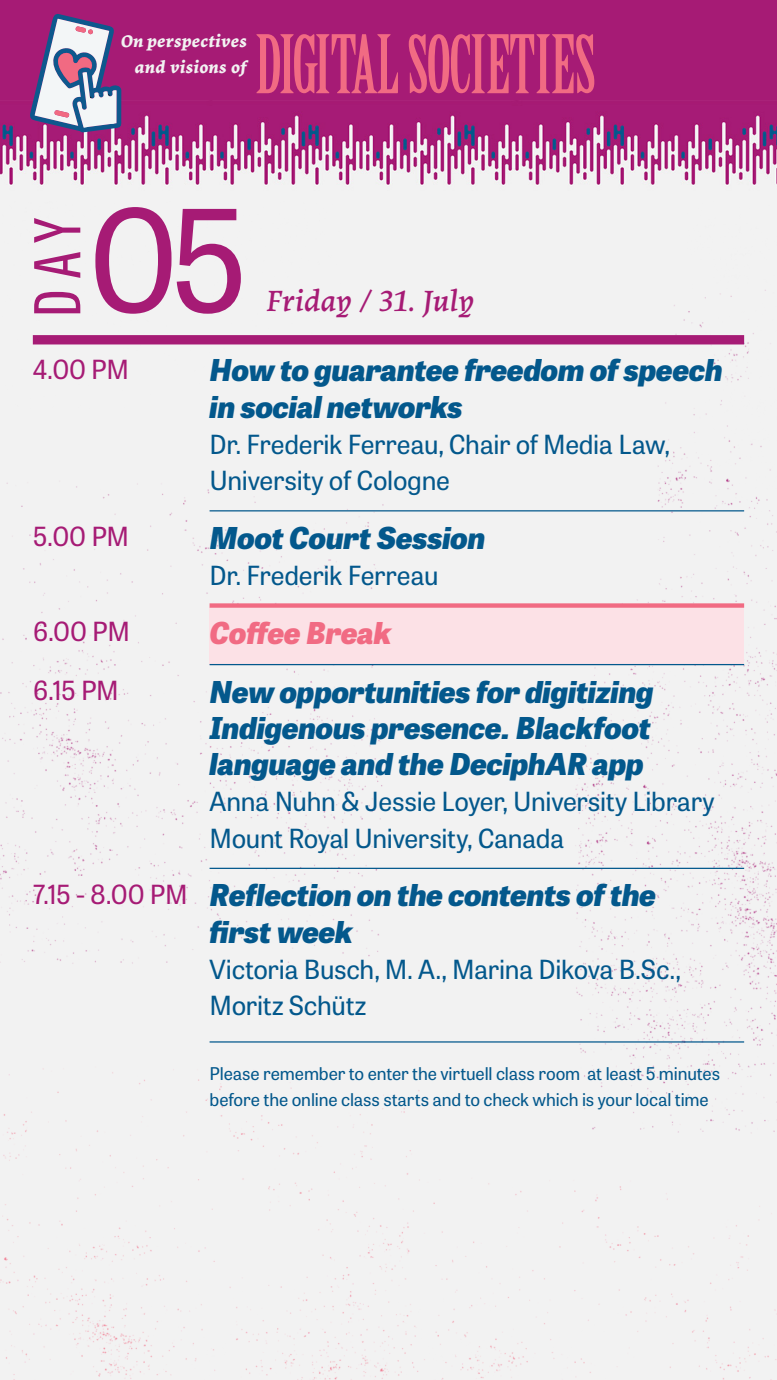
<style>
.page{position:relative;width:777px;height:1380px;background:#fff}
.page>*{position:absolute;margin:0;border:0;box-sizing:border-box;transform-origin:0 0}
.t1{font:140.56px "Tablet Gothic";color:#a61b75}
.t2{font:62.81px "Tablet Gothic Compressed";color:#a61b75}
.Bullets{font:italic 800 30px/36.2px "Tablet Gothic";letter-spacing:-.01em;color:#03588c}
.Text_Paragraph{font:italic 30px "Lapture Caption";letter-spacing:-.005em;color:#a61b75}
.Highlight{font:italic 800 30px "Tablet Gothic";letter-spacing:-.005em;color:#f16b83}
.Bullets-2{font:26.25px/36.2px "Tablet Gothic";letter-spacing:-.015em;color:#03588c}
.Time{font:26.25px "Tablet Gothic";letter-spacing:-.025em;color:#a61b75}
.Reminder{font:17.5px/26.2px "Tablet Gothic";letter-spacing:-.005em;color:#03588c}
.t3{font:italic 700 17.31px "Lapture Caption";color:#f2f2f2}
</style>
<div class="page">
<div style="left:0;top:201px;width:776px;height:1179px;background:#f2f2f2"></div>
<hr style="left:209px;top:510px;width:534px;height:1px;background:#03588c">
<div style="left:209px;top:608px;width:534px;height:57px;background:#fce1e6"></div>
<div style="left:209px;top:603px;width:534px;height:5px;background:#f16b83"></div>
<hr style="left:209px;top:664px;width:534px;height:1px;background:#03588c">
<hr style="left:209px;top:868px;width:534px;height:1px;background:#03588c">
<div style="left:33px;top:335px;width:710px;height:9px;background:#a61b75"></div>
<hr style="left:209px;top:1041px;width:534px;height:2px;background:#03588c">
<div style="left:0;top:0;width:776px;height:122px;background:#a61b75"></div>
<img style="left:0;top:100px;width:776px;height:101px">
<svg style="left:30px;top:14px;width:91px;height:118px"></svg>
<svg style="left:256px;top:34px;width:142px;height:59px"></svg>
<svg style="left:408px;top:34px;width:186px;height:59px"></svg>
<p class="t3" style="left:121px;top:30px;width:128px">On perspectives</p>
<p class="t3" style="left:135px;top:56px;width:114px">and visions of</p>
<p class="t2" style="left:15px;top:316px;width:100px;rotate:-90deg">DAY</p>
<p class="t1" style="left:88px;top:164px;width:161px">05</p>
<p class="Text_Paragraph" style="left:266px;top:283px;width:209px">Friday / 31. July</p>
<p class="Time" style="left:33px;top:351px;width:98px">4.00 PM</p>
<p class="Time" style="left:33px;top:518px;width:98px">5.00 PM</p>
<p class="Time" style="left:33px;top:613px;width:99px">6.00 PM</p>
<p class="Time" style="left:33px;top:672px;width:87px">6.15 PM</p>
<p class="Time" style="left:33px;top:876px;width:156px">7.15 - 8.00 PM</p>
<p class="Bullets" style="left:209px;top:350px;width:514px">How to guarantee freedom of speech in social networks</p>
<p class="Bullets-2" style="left:209px;top:425px;width:461px">Dr. Frederik Ferreau, Chair of Media Law,<br>University of Cologne</p>
<p class="Bullets" style="left:209px;top:517px;width:277px">Moot Court Session</p>
<p class="Bullets-2" style="left:209px;top:556px;width:230px">Dr. Frederik Ferreau</p>
<p class="Highlight" style="left:209px;top:609px;width:183px">Coffee Break</p>
<p class="Bullets" style="left:209px;top:671px;width:445px;text-align:justify">New opportunities for digitizing Indigenous presence. Blackfoot language and the DeciphAR app</p>
<p class="Bullets-2" style="left:209px;top:783px;width:506px">Anna Nuhn &amp; Jessie Loyer, University Library<br>Mount Royal University, Canada</p>
<p class="Bullets" style="left:209px;top:875px;width:448px">Reflection on the contents of the first week</p>
<p class="Bullets-2" style="left:209px;top:950px;width:472px">Victoria Busch, M. A., Marina Dikova B.Sc.,<br>Moritz Schütz</p>
<p class="Reminder" style="left:209px;top:1060px;width:512px">Please remember to enter the virtuell class room at least 5 minutes before the online class starts and to check which is your local time</p>
</div>
